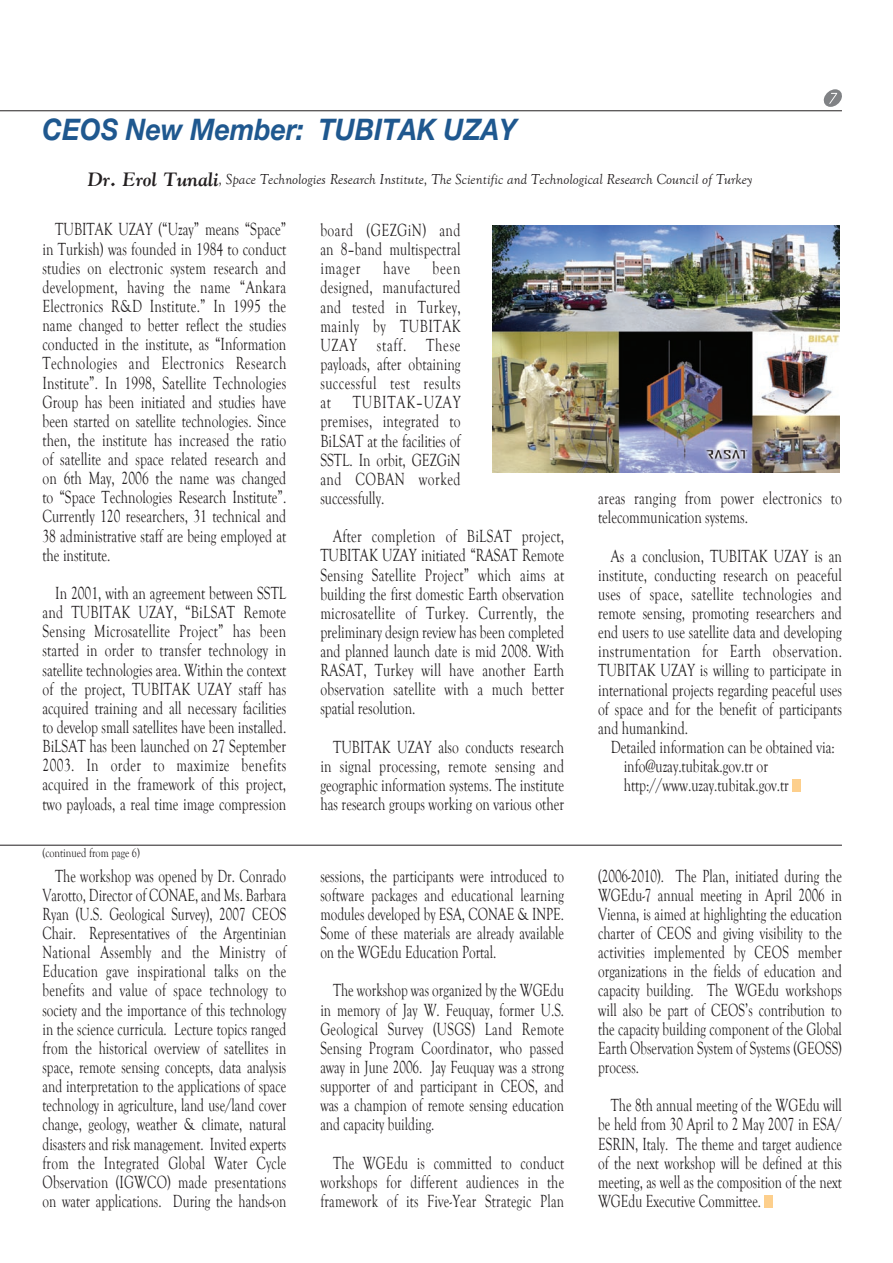
<style>
.page{position:relative;width:893px;height:1263px;background:#fff}
.page>*{position:absolute;margin:0;border:0;box-sizing:border-box;transform-origin:0 0}
.t1{font:italic 700 29.7px "Helvetica Neue";color:#1f588f;scale:.9 1}
.t2{font:18px/19.2px "Goudy Old Style T";color:#231f20;text-align:justify;scale:.75 1}
.t3{font:18px/19.2px "Goudy Old Style T";color:#231f20;text-align:justify;scale:.73 1}
.t4{font:italic 14.85px "Goudy Old Style T";color:#231f20}
.t5{font:12.75px "Goudy Old Style T";color:#231f20;scale:.8 1}
.s1{font-family:"Gilde";font-weight:700;font-size:19.2px}
</style>
<div class="page">
<hr style="left:0;top:111px;width:842px;height:1px;background:#231f20">
<svg style="left:823px;top:89px;width:19px;height:18px"></svg>
<img style="left:493px;top:225px;width:346px;height:248px">
<hr style="left:0;top:845px;width:842px;height:1px;background:#231f20">
<div style="left:793px;top:779px;width:8px;height:12px;background:#fdcf8c"></div>
<div style="left:764px;top:1195px;width:8px;height:13px;background:#fdcf8c"></div>
<h1 class="t1" style="left:43px;top:111px;width:528px">CEOS New Member: TUBITAK UZAY</h1>
<p class="t4" style="left:88px;top:171px;width:666px"><span class="s1">Dr. Erol Tunali</span>, Space Technologies Research Institute, The Scientific and Technological Research Council of Turkey</p>
<p class="t2" style="left:320px;top:221px;width:189px">board (GEZGiN) and an 8–band multispectral imager have been designed, manufactured and tested in Turkey, mainly by TUBITAK UZAY staff. These payloads, after obtaining successful test results at TUBITAK–UZAY premises, integrated to BiLSAT at the facilities of SSTL. In orbit, GEZGiN and COBAN worked successfully.</p>
<p class="t2" style="left:320px;top:527px;width:327px;text-indent:13px">After completion of BiLSAT project, TUBITAK UZAY initiated “RASAT Remote Sensing Satellite Project” which aims at building the first domestic Earth observation microsatellite of Turkey. Currently, the preliminary design review has been completed and planned launch date is mid 2008. With RASAT, Turkey will have another Earth observation satellite with a much better spatial resolution.</p>
<p class="t2" style="left:320px;top:738px;width:327px;text-indent:13px">TUBITAK UZAY also conducts research in signal processing, remote sensing and geographic information systems. The institute has research groups working on various other</p>
<p class="t2" style="left:43px;top:220px;width:327px;text-indent:13px">TUBITAK UZAY (“Uzay” means “Space” in Turkish) was founded in 1984 to conduct studies on electronic system research and development, having the name “Ankara Electronics R&amp;D Institute.” In 1995 the name changed to better reflect the studies conducted in the institute, as “Information Technologies and Electronics Research Institute”. In 1998, Satellite Technologies Group has been initiated and studies have been started on satellite technologies. Since then, the institute has increased the ratio of satellite and space related research and on 6th May, 2006 the name was changed to “Space Technologies Research Institute”.<br>Currently 120 researchers, 31 technical and 38 administrative staff are being employed at the institute.</p>
<p class="t2" style="left:43px;top:584px;width:327px;text-indent:13px">In 2001, with an agreement between SSTL and TUBITAK UZAY, “BiLSAT Remote Sensing Microsatellite Project” has been started in order to transfer technology in satellite technologies area. Within the context of the project, TUBITAK UZAY staff has acquired training and all necessary facilities to develop small satellites have been installed.<br>BiLSAT has been launched on 27 September 2003. In order to maximize benefits acquired in the framework of this project, two payloads, a real time image compression</p>
<p class="t2" style="left:598px;top:489px;width:326px">areas ranging from power electronics to telecommunication systems.</p>
<p class="t2" style="left:598px;top:546px;width:327px;text-indent:13px">As a conclusion, TUBITAK UZAY is an institute, conducting research on peaceful uses of space, satellite technologies and remote sensing, promoting researchers and end users to use satellite data and developing instrumentation for Earth observation.<br>TUBITAK UZAY is willing to participate in international projects regarding peaceful uses of space and for the benefit of participants and humankind.</p>
<p class="t2" style="left:624px;top:738px;width:283px;text-align:left;text-indent:-13px">Detailed information can be obtained via: info@uzay.tubitak.gov.tr or http://www.uzay.tubitak.gov.tr</p>
<p class="t5" style="left:43px;top:845px;width:123px">(continued from page 6)</p>
<p class="t3" style="left:43px;top:866px;width:336px;text-indent:13px">The workshop was opened by Dr. Conrado Varotto, Director of CONAE, and Ms. Barbara Ryan (U.S. Geological Survey), 2007 CEOS Chair. Representatives of the Argentinian National Assembly and the Ministry of Education gave inspirational talks on the benefits and value of space technology to society and the importance of this technology in the science curricula. Lecture topics ranged from the historical overview of satellites in space, remote sensing concepts, data analysis and interpretation to the applications of space technology in agriculture, land use/land cover change, geology, weather &amp; climate, natural disasters and risk management. Invited experts from the Integrated Global Water Cycle Observation (IGWCO) made presentations on water applications. During the hands-on</p>
<p class="t3" style="left:320px;top:866px;width:335px">sessions, the participants were introduced to software packages and educational learning modules developed by ESA, CONAE &amp; INPE.<br>Some of these materials are already available on the WGEdu Education Portal.</p>
<p class="t3" style="left:320px;top:981px;width:335px;text-indent:13px">The workshop was organized by the WGEdu in memory of Jay W. Feuquay, former U.S.<br>Geological Survey (USGS) Land Remote Sensing Program Coordinator, who passed away in June 2006. Jay Feuquay was a strong supporter of and participant in CEOS, and was a champion of remote sensing education and capacity building.</p>
<p class="t3" style="left:320px;top:1153px;width:336px;text-indent:13px">The WGEdu is committed to conduct workshops for different audiences in the framework of its Five-Year Strategic Plan</p>
<p class="t3" style="left:598px;top:866px;width:335px">(2006-2010). The Plan, initiated during the WGEdu-7 annual meeting in April 2006 in Vienna, is aimed at highlighting the education charter of CEOS and giving visibility to the activities implemented by CEOS member organizations in the fields of education and capacity building. The WGEdu workshops will also be part of CEOS’s contribution to the capacity building component of the Global Earth Observation System of Systems (GEOSS) process.</p>
<p class="t3" style="left:598px;top:1096px;width:335px;text-indent:13px">The 8th annual meeting of the WGEdu will be held from 30 April to 2 May 2007 in ESA/ ESRIN, Italy. The theme and target audience of the next workshop will be defined at this meeting, as well as the composition of the next WGEdu Executive Committee.</p>
</div>
